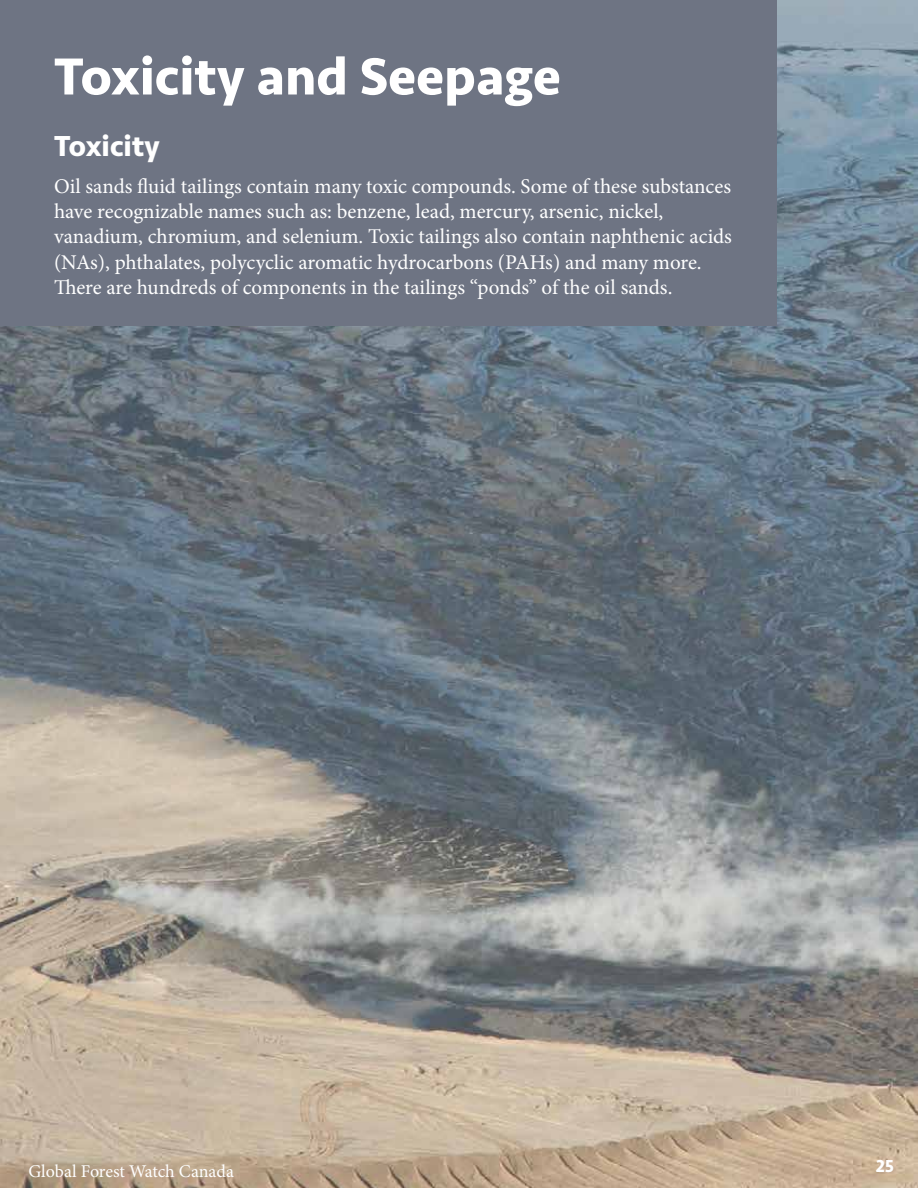
<style>
.page{position:relative;width:918px;height:1188px;background:#fff}
.page>*{position:absolute;margin:0;border:0;box-sizing:border-box;transform-origin:0 0}
.t1{font:700 54px "Seravek Basic";color:#fff}
.t2{font:700 30px "Seravek Basic";color:#fff}
.t3{font:21px/25.2px "Minion Pro";letter-spacing:-.005em;color:#fff}
.t4{font:18px "Minion Pro";letter-spacing:-.005em;color:#fff}
.t5{font:700 18px "Seravek Basic";color:#fff}
</style>
<div class="page">
<img style="left:0;top:0;width:918px;height:1188px">
<div style="left:0;top:0;width:777px;height:326px;background:#6e7483"></div>
<h1 class="t1" style="left:54px;top:43px;width:508px">Toxicity and Seepage</h1>
<h2 class="t2" style="left:54px;top:127px;width:107px">Toxicity</h2>
<p class="t3" style="left:54px;top:174px;width:680px">Oil sands fluid tailings contain many toxic compounds. Some of these substances have recognizable names such as: benzene, lead, mercury, arsenic, nickel, vanadium, chromium, and selenium. Toxic tailings also contain naphthenic acids (NAs), phthalates, polycyclic aromatic hydrocarbons (PAHs) and many more.<br>There are hundreds of components in the tailings “ponds” of the oil sands.</p>
<p class="t4" style="left:28px;top:1159px;width:207px">Global Forest Watch Canada</p>
<p class="t5" style="left:876px;top:1154px;width:20px">25</p>
</div>
